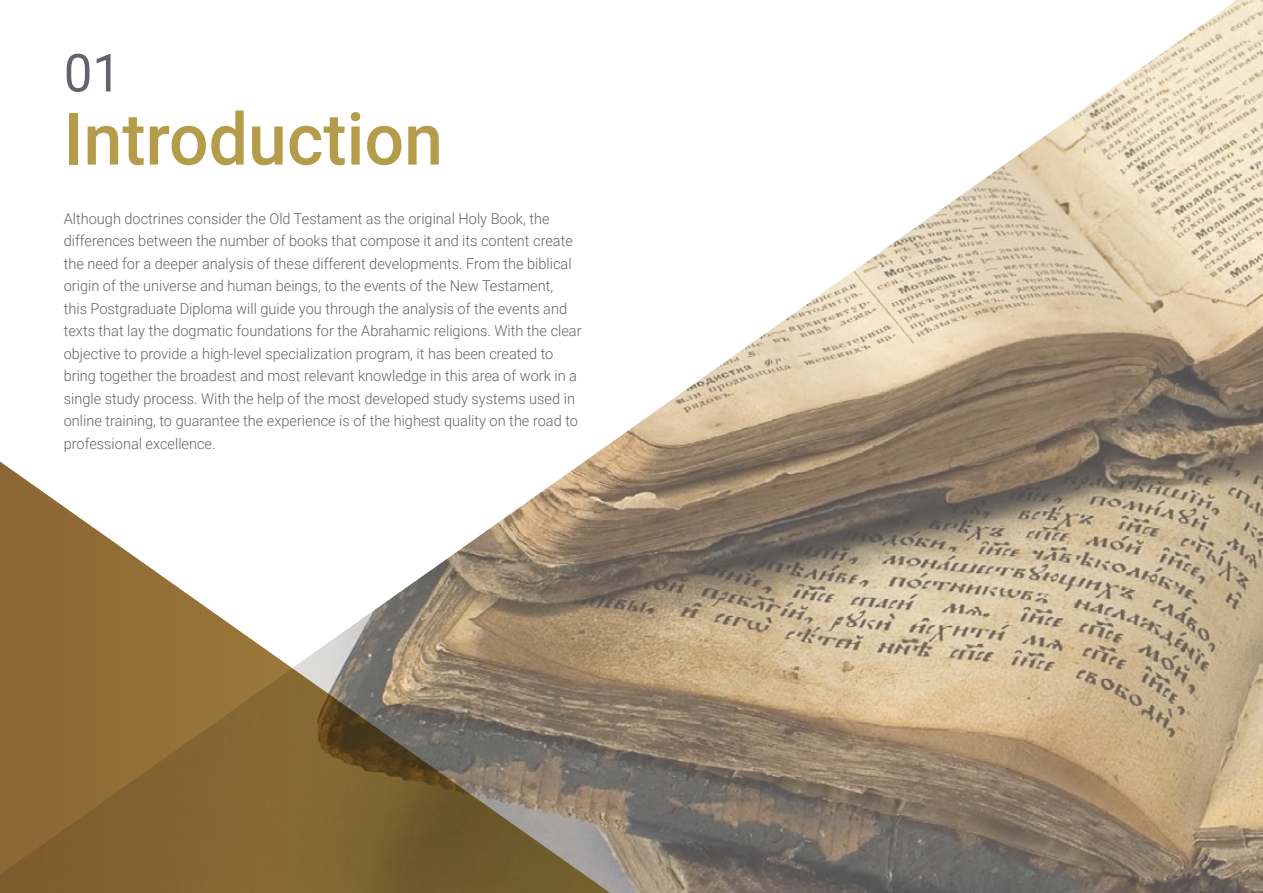
<style>
.page{position:relative;width:1263px;height:893px;background:#fff}
.page>*{position:absolute;margin:0;border:0;box-sizing:border-box;transform-origin:0 0}
.t1{font:500 72px "Roboto";color:#b49c4b}
.t2{font:52.5px "Roboto";color:#61646a}
.t3{font:300 15px/22.5px "Roboto";color:#61646a}
</style>
<div class="page">
<img style="left:606px;top:0;width:657px;height:893px">
<svg style="left:0;top:446px;width:640px;height:447px"></svg>
<h2 class="t2" style="left:64px;top:36px;width:59px">01</h2>
<h1 class="t1" style="left:64px;top:89px;width:381px">Introduction</h1>
<p class="t3" style="left:64px;top:207px;width:519px">Although doctrines consider the Old Testament as the original Holy Book, the differences between the number of books that compose it and its content create the need for a deeper analysis of these different developments. From the biblical origin of the universe and human beings, to the events of the New Testament,<br>this Postgraduate Diploma will guide you through the analysis of the events and texts that lay the dogmatic foundations for the Abrahamic religions. With the clear objective to provide a high-level specialization program, it has been created to bring together the broadest and most relevant knowledge in this area of work in a single study process. With the help of the most developed study systems used in online training, to guarantee the experience is of the highest quality on the road to professional excellence.</p>
</div>
